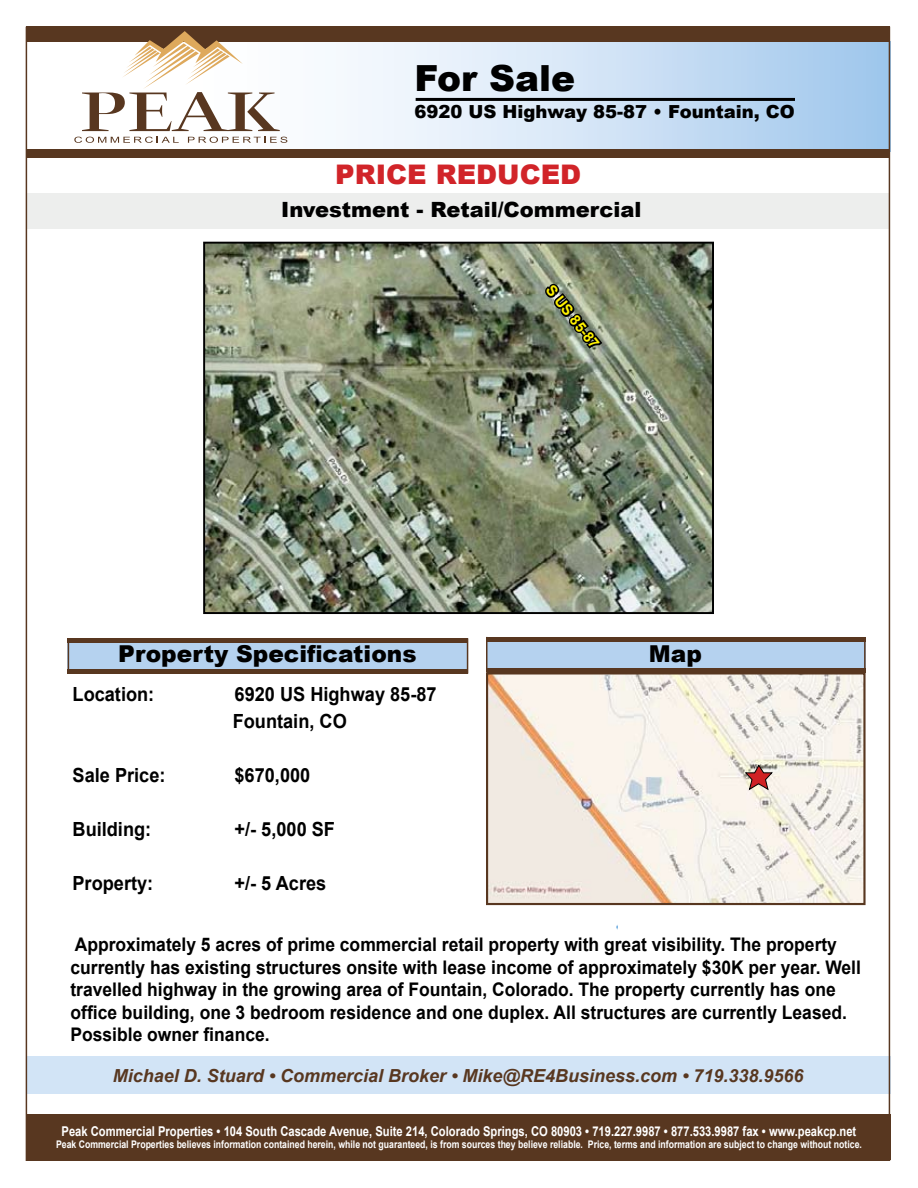
<style>
.page{position:relative;width:918px;height:1188px;background:#fff}
.page>*{position:absolute;margin:0;border:0;box-sizing:border-box;transform-origin:0 0}
.t1{font:900 36px "Arial";color:#000}
.t2{font:900 27px "Arial";color:#d12429}
.t3{font:900 23.25px "Arial";color:#000}
.t4{font:900 21px "Arial";color:#000}
.t5{font:700 19.5px/27px "Arial";color:#000;scale:.93 1}
.t6{font:700 18.75px/22.5px "Arial";color:#000;scale:.93 1}
.t7{font:italic 700 18px "Arial";color:#583720}
.t8{font:900 18px "Arial";color:#000}
.t9{font:700 14.7px "Arial";color:#fff200}
.t10{font:700 13.5px "Arial";color:#fff;scale:.83 1}
.t11{font:700 10.5px "Arial";color:#fff;scale:.83 1}
</style>
<div class="page">
<div style="left:183px;top:41px;width:707px;height:111px;background:linear-gradient(to right,#fff,#a5caed)"></div>
<div style="left:27px;top:1115px;width:864px;height:45px;background:#583720"></div>
<hr style="left:416px;top:98px;width:379px;height:3px;background:#000">
<div style="left:27px;top:1056px;width:864px;height:38px;background:#d2e4f6"></div>
<div style="left:26px;top:26px;width:864px;height:16px;background:#583720"></div>
<div style="left:26px;top:149px;width:864px;height:9px;background:#583720"></div>
<svg style="left:74px;top:137px;width:105px;height:6px"></svg>
<svg style="left:188px;top:137px;width:99px;height:6px"></svg>
<svg style="left:82px;top:31px;width:198px;height:100px"></svg>
<div style="left:27px;top:194px;width:863px;height:36px;background:#edeeed"></div>
<div style="left:486px;top:641px;width:379px;height:27px;background:#b5d2ef"></div>
<div style="left:486px;top:637px;width:379px;height:5px;background:#583720"></div>
<div style="left:487px;top:668px;width:378px;height:5px;background:#583720"></div>
<hr style="left:486px;top:637px;width:2px;height:35px;background:#583720">
<hr style="left:864px;top:637px;width:2px;height:36px;background:#583720">
<div style="left:68px;top:643px;width:400px;height:26px;background:#b5d2ef"></div>
<div style="left:68px;top:638px;width:400px;height:5px;background:#583720"></div>
<div style="left:68px;top:669px;width:400px;height:5px;background:#583720"></div>
<hr style="left:68px;top:638px;width:1px;height:36px;background:#583720">
<hr style="left:467px;top:638px;width:1px;height:36px;background:#583720">
<img style="left:489px;top:675px;width:374px;height:227px">
<div style="left:486px;top:672px;width:380px;height:233px;border:2px solid #583720"></div>
<svg style="left:745px;top:765px;width:28px;height:25px"></svg>
<img style="left:206px;top:245px;width:505px;height:366px">
<div style="left:203px;top:242px;width:511px;height:372px;border:2px solid #000"></div>
<svg style="left:543px;top:281px;width:62px;height:70px;background:#727a66"></svg>
<h1 class="t1" style="left:414px;top:52px;width:162px">For Sale</h1>
<p class="t8" style="left:414px;top:99px;width:382px">6920 US Highway 85-87 • Fountain, CO</p>
<h2 class="t2" style="left:335px;top:155px;width:247px">PRICE REDUCED</h2>
<p class="t4" style="left:281px;top:195px;width:362px">Investment - Retail/Commercial</p>
<p class="t9" style="left:557px;top:281px;width:77px;rotate:52deg">S US 85-87</p>
<p class="t3" style="left:118px;top:637px;width:300px">Property Specifications</p>
<p class="t3" style="left:649px;top:637px;width:55px">Map</p>
<p class="t5" style="left:73px;top:682px;width:89px">Location:</p>
<p class="t5" style="left:233px;top:682px;width:221px">6920 US Highway 85-87<br>Fountain, CO</p>
<p class="t5" style="left:73px;top:763px;width:101px">Sale Price:</p>
<p class="t5" style="left:235px;top:763px;width:83px">$670,000</p>
<p class="t5" style="left:73px;top:817px;width:86px">Building:</p>
<p class="t5" style="left:235px;top:817px;width:110px">+/- 5,000 SF</p>
<p class="t5" style="left:73px;top:871px;width:88px">Property:</p>
<p class="t5" style="left:235px;top:871px;width:100px">+/- 5 Acres</p>
<p class="t6" style="left:70px;top:934px;width:852px">Approximately 5 acres of prime commercial retail property with great visibility. The property currently has existing structures onsite with lease income of approximately $30K per year. Well travelled highway in the growing area of Fountain, Colorado. The property currently has one office building, one 3 bedroom residence and one duplex. All structures are currently Leased.<br>Possible owner finance.</p>
<p class="t7" style="left:113px;top:1064px;width:692px">Michael D. Stuard • Commercial Broker • Mike@RE4Business.com • 719.338.9566</p>
<p class="t10" style="left:62px;top:1122px;width:959px">Peak Commercial Properties • 104 South Cascade Avenue, Suite 214, Colorado Springs, CO 80903 • 719.227.9987 • 877.533.9987 fax • www.peakcp.net</p>
<p class="t11" style="left:56px;top:1138px;width:972px">Peak Commercial Properties believes information contained herein, while not guaranteed, is from sources they believe reliable. Price, terms and information are subject to change without notice.</p>
</div>
